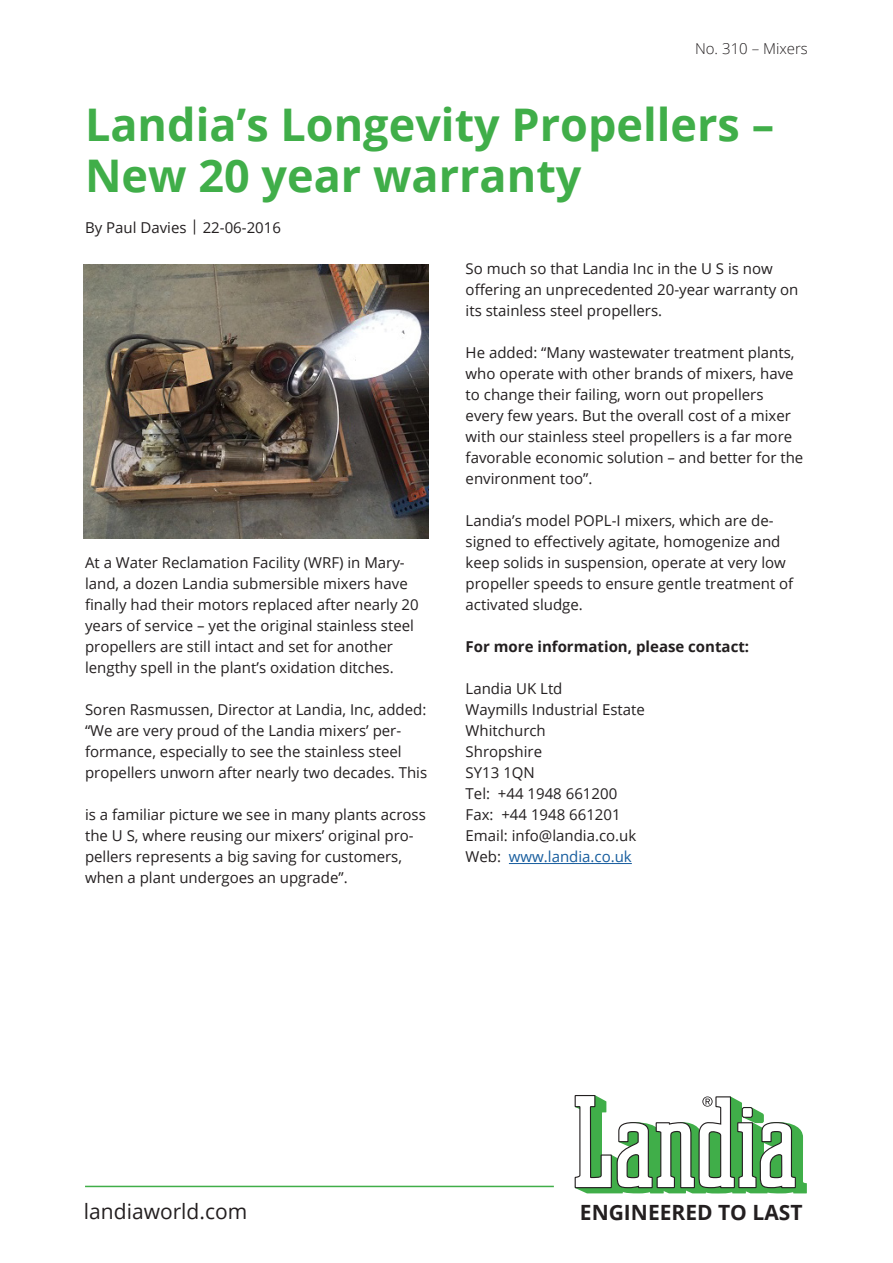
<style>
.page{position:relative;width:893px;height:1263px;background:#fff}
.page>*{position:absolute;margin:0;border:0;box-sizing:border-box;transform-origin:0 0}
.Rubrik{font:700 45px/51px "Open Sans";color:#40ae49}
.t1{font:700 21px "Open Sans";color:#231f20}
.t2{font:21px "Open Sans";color:#231f20}
.brød{font:15px/21px "Open Sans";color:#231f20}
.mellemrubrik{font:700 15px "Open Sans";color:#231f20}
.Rubrik-2{font:15px "Open Sans";color:#231f20}
.t3{font:300 15px "Open Sans";color:#231f20}
.s1{color:#175d9e}
</style>
<div class="page">
<svg style="left:575px;top:1095px;width:232px;height:98px"></svg>
<hr style="left:85px;top:1186px;width:469px;height:1px;background:#40ae49">
<hr style="left:509px;top:863px;width:123px;height:1px;background:#175d9e">
<img style="left:84px;top:265px;width:345px;height:273px">
<p class="t3" style="left:695px;top:38px;width:114px">No. 310 – Mixers</p>
<p class="Rubrik" style="left:85px;top:98px;width:691px">Landia’s Longevity Propellers –<br>New 20 year warranty</p>
<p class="Rubrik-2" style="left:85px;top:217px;width:197px">By Paul Davies | 22-06-2016</p>
<p class="brød" style="left:85px;top:552px;width:335px">At a Water Reclamation Facility (WRF) in Mary&shy;land, a dozen Landia submersible mixers have finally had their motors replaced after nearly 20 years of service – yet the original stainless steel propellers are still intact and set for another lengthy spell in the plant’s oxidation ditches.</p>
<p class="brød" style="left:85px;top:699px;width:344px">Soren Rasmussen, Director at Landia, Inc, added: “We are very proud of the Landia mixers’ per&shy;formance, especially to see the stainless steel propellers unworn after nearly two decades. This</p>
<p class="brød" style="left:85px;top:804px;width:342px">is a familiar picture we see in many plants across the U S, where reusing our mixers’ original pro&shy;pellers represents a big saving for customers, when a plant undergoes an upgrade”.</p>
<p class="brød" style="left:466px;top:258px;width:334px">So much so that Landia Inc in the U S is now offering an unprecedented 20-year warranty on its stainless steel propellers.</p>
<p class="brød" style="left:466px;top:342px;width:339px">He added: “Many wastewater treatment plants, who operate with other brands of mixers, have to change their failing, worn out propellers every few years. But the overall cost of a mixer with our stainless steel propellers is a far more favorable economic solution – and better for the environment too”.</p>
<p class="brød" style="left:466px;top:510px;width:329px">Landia’s model POPL-I mixers, which are de&shy;signed to effectively agitate, homogenize and keep solids in suspension, operate at very low propeller speeds to ensure gentle treatment of activated sludge.</p>
<p class="mellemrubrik" style="left:466px;top:636px;width:285px">For more information, please contact:</p>
<p class="brød" style="left:466px;top:678px;width:181px">Landia UK Ltd<br>Waymills Industrial Estate<br>Whitchurch<br>Shropshire<br>SY13 1QN<br>Tel: +44 1948 661200<br>Fax: +44 1948 661201<br>Email: info@landia.co.uk<br>Web: <span class="s1">www.landia.co.uk</span></p>
<p class="t2" style="left:84px;top:1197px;width:165px">landiaworld.com</p>
<h2 class="t1" style="left:580px;top:1197px;width:224px">ENGINEERED TO LAST</h2>
</div>
